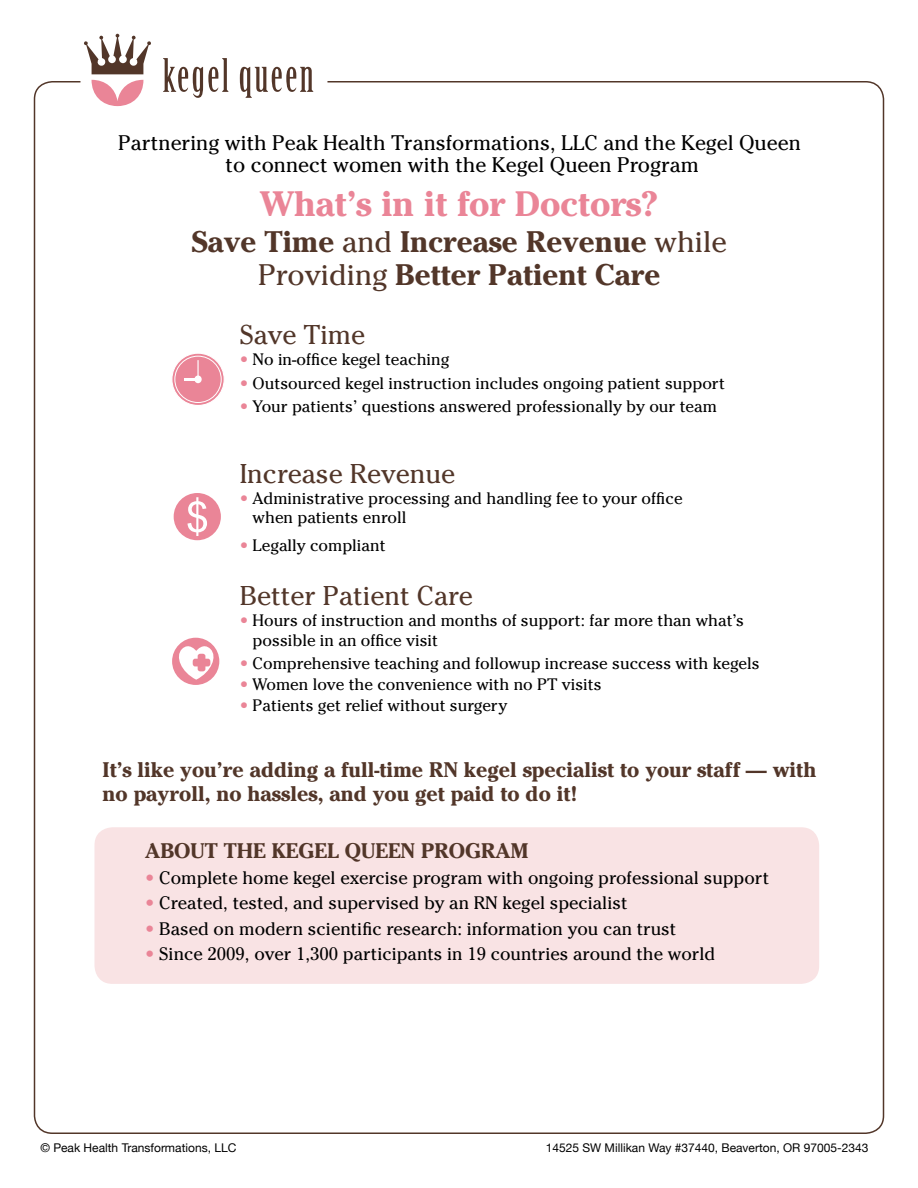
<style>
.page{position:relative;width:918px;height:1188px;background:#fff}
.page>*{position:absolute;margin:0;border:0;box-sizing:border-box;transform-origin:0 0}
.t1{font:700 35.1px "Cheltenham Std";color:#ea8597}
.t2{font:700 29.55px/33.3px "Cheltenham Std";color:#523629;text-align:center}
.t3{font:27px "Cheltenham Std";color:#523629}
.t4{font:700 21px/24px "Cheltenham Std";color:#523629}
.t5{font:21px/22.5px "Cheltenham Std";color:#000;text-align:center}
.t6{font:18px "Cheltenham Std";color:#000}
.t7{font:16.5px/19.5px "Cheltenham Std";color:#000}
.t8{font:12px "Helvetica Neue";color:#000}
.s1{font-weight:400}
.s2{color:#ea8597}
</style>
<div class="page">
<svg style="left:163px;top:58px;width:66px;height:40px"></svg>
<svg style="left:240px;top:67px;width:73px;height:31px"></svg>
<svg style="left:92px;top:80px;width:51px;height:26px"></svg>
<svg style="left:84px;top:34px;width:67px;height:40px"></svg>
<svg style="left:172px;top:353px;width:52px;height:53px"></svg>
<div style="left:171px;top:353px;width:54px;height:53px;border:1px solid #fff;border-radius:50%"></div>
<div style="left:175px;top:356px;width:46px;height:47px;background:#ea8597;border-radius:50%"></div>
<div style="left:175px;top:356px;width:47px;height:47px;border:1px solid #fff;border-radius:50%"></div>
<div style="left:194px;top:375px;width:8px;height:8px;background:#fff;border-radius:50%"></div>
<svg style="left:184px;top:360px;width:15px;height:21px"></svg>
<div style="left:174px;top:493px;width:47px;height:47px;background:#ea8597;border-radius:50%"></div>
<svg style="left:187px;top:497px;width:20px;height:39px"></svg>
<div style="left:172px;top:638px;width:47px;height:47px;background:#ea8597;border-radius:50%"></div>
<svg style="left:175px;top:642px;width:43px;height:38px"></svg>
<div style="left:94px;top:827px;width:725px;height:157px;background:#f9e3e4;border-radius:18px"></div>
<p class="t5" style="left:118px;top:132px;width:684px">Partnering with Peak Health Transformations, LLC and the Kegel Queen to connect women with the Kegel Queen Program</p>
<h1 class="t1" style="left:260px;top:183px;width:401px">What’s in it for Doctors?</h1>
<h2 class="t2" style="left:192px;top:224px;width:536px">Save Time <span class="s1">and</span> Increase Revenue <span class="s1">while<br>Providing</span> Better Patient Care</h2>
<h3 class="t3" style="left:240px;top:319px;width:127px">Save Time</h3>
<p class="t7" style="left:240px;top:350px;width:211px"><span class="s2">•</span> No in-office kegel teaching</p>
<p class="t7" style="left:240px;top:373px;width:487px"><span class="s2">•</span> Outsourced kegel instruction includes ongoing patient support</p>
<p class="t7" style="left:240px;top:396px;width:479px"><span class="s2">•</span> Your patients’ questions answered professionally by our team</p>
<h3 class="t3" style="left:240px;top:457px;width:217px">Increase Revenue</h3>
<p class="t7" style="left:253px;top:488px;width:432px;text-indent:-13px"><span class="s2">•</span> Administrative processing and handling fee to your office when patients enroll</p>
<p class="t7" style="left:240px;top:535px;width:147px"><span class="s2">•</span> Legally compliant</p>
<h3 class="t3" style="left:240px;top:580px;width:235px">Better Patient Care</h3>
<p class="t7" style="left:253px;top:611px;width:493px;text-indent:-13px"><span class="s2">•</span> Hours of instruction and months of support: far more than what’s possible in an office visit</p>
<p class="t7" style="left:240px;top:654px;width:521px"><span class="s2">•</span> Comprehensive teaching and followup increase success with kegels</p>
<p class="t7" style="left:240px;top:675px;width:364px"><span class="s2">•</span> Women love the convenience with no PT visits</p>
<p class="t7" style="left:240px;top:696px;width:269px"><span class="s2">•</span> Patients get relief without surgery</p>
<p class="t4" style="left:103px;top:758px;width:715px">It’s like you’re adding a full-time RN kegel specialist to your staff — with no payroll, no hassles, and you get paid to do it!</p>
<p class="t4" style="left:145px;top:839px;width:385px">ABOUT THE KEGEL QUEEN PROGRAM</p>
<p class="t6" style="left:145px;top:867px;width:625px"><span class="s2">•</span> Complete home kegel exercise program with ongoing professional support</p>
<p class="t6" style="left:145px;top:893px;width:484px"><span class="s2">•</span> Created, tested, and supervised by an RN kegel specialist</p>
<p class="t6" style="left:145px;top:918px;width:533px"><span class="s2">•</span> Based on modern scientific research: information you can trust</p>
<p class="t6" style="left:145px;top:944px;width:572px"><span class="s2">•</span> Since 2009, over 1,300 participants in 19 countries around the world</p>
<p class="t8" style="left:40px;top:1139px;width:197px">© Peak Health Transformations, LLC</p>
<p class="t8" style="left:546px;top:1139px;width:324px">14525 SW Millikan Way #37440, Beaverton, OR 97005-2343</p>
</div>
